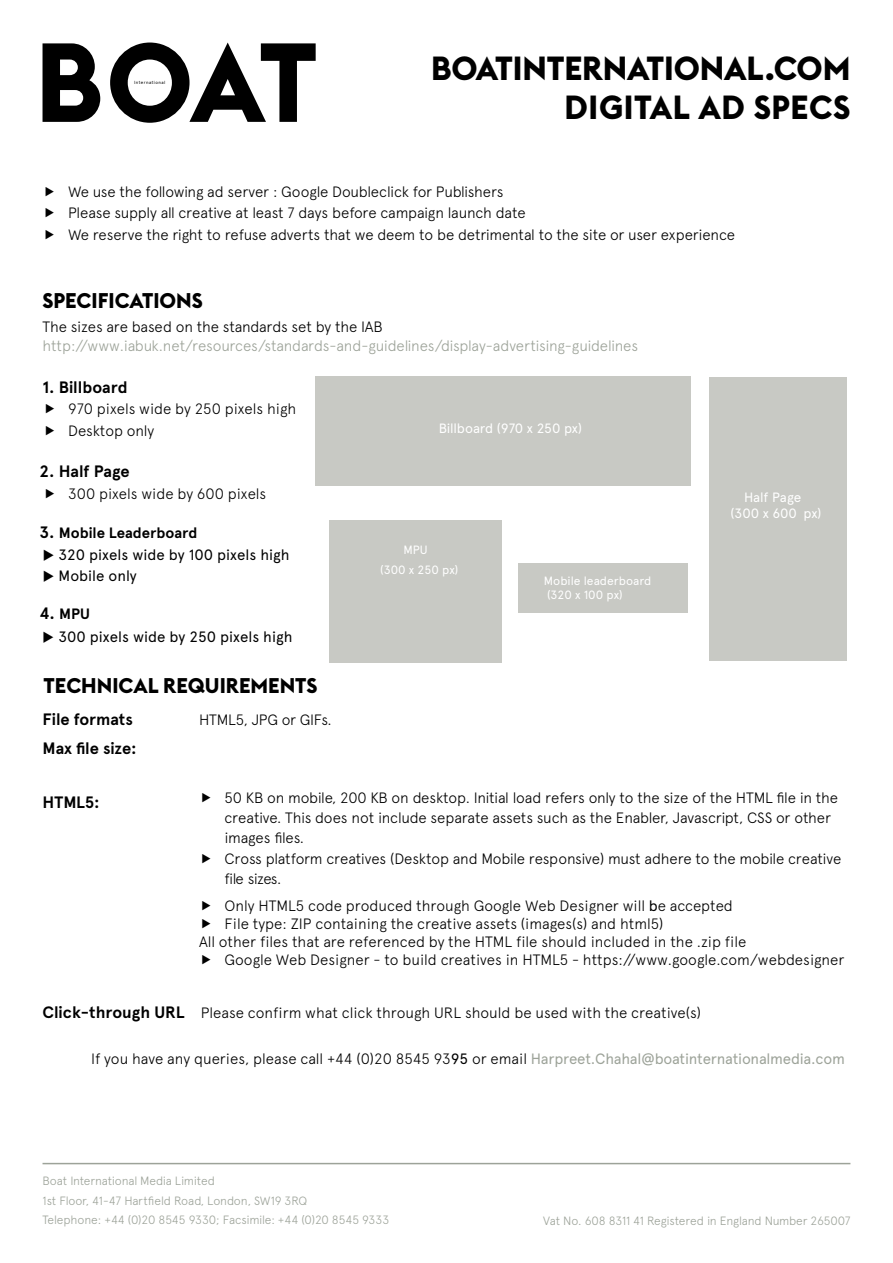
<style>
.page{position:relative;width:893px;height:1263px;background:#fff}
.page>*{position:absolute;margin:0;border:0;box-sizing:border-box;transform-origin:0 0}
.t1{font:700 33px/39px "Euclid BP";letter-spacing:-.005em;color:#000;text-align:right}
.t2{font:700 21px "Euclid BP";color:#000}
.t3{font:700 16.5px/28.7px "Apercu";color:#000}
.t4{font:300 15px/20.2px "Apercu";letter-spacing:-.005em;color:#000}
.t5{font:300 15px "Apercu";letter-spacing:-.015em;color:#9da399}
.t6{font:15px "Apercu";color:#000}
.t7{font:700 15px "Apercu";color:#000}
.t8{font:13.5px/16.2px "Apercu";letter-spacing:-.005em;color:#fff;text-align:center}
.t9{font:300 12px/19.5px "Apercu";letter-spacing:-.015em;color:#9da399}
.t10{font:12px/14.4px "Apercu";color:#fff}
.t11{font:4.5px "Apercu";letter-spacing:.09em;color:#000}
.s1{font-size:16.5px}
.s2{font-weight:400}
.s3{font-weight:700;font-size:16.5px}
.s4{font-weight:400;color:#9da399}
</style>
<div class="page">
<svg style="left:43px;top:43px;width:273px;height:80px"></svg>
<div style="left:316px;top:376px;width:375px;height:109px;background:#c8c9c4"></div>
<div style="left:709px;top:378px;width:137px;height:283px;background:#c8c9c4"></div>
<hr style="left:43px;top:1163px;width:807px;height:1px;background:#9da399">
<div style="left:518px;top:563px;width:169px;height:50px;background:#c8c9c4"></div>
<div style="left:329px;top:521px;width:173px;height:142px;background:#c8c9c4"></div>
<p class="t11" style="left:134px;top:80px;width:33px">International</p>
<h1 class="t1" style="left:431px;top:49px;width:421px">BOATINTERNATIONAL.COM<br>DIGITAL AD SPECS</h1>
<p class="t4" style="left:68px;top:180px;width:669px;line-height:21.6px">We use the following ad server : Google Doubleclick for Publishers<br>Please supply all creative at least 7 days before campaign launch date<br>We reserve the right to refuse adverts that we deem to be detrimental to the site or user experience</p>
<h2 class="t2" style="left:43px;top:287px;width:162px">SPECIFICATIONS</h2>
<p class="t4" style="left:43px;top:316px;width:342px">The sizes are based on the standards set by the IAB</p>
<p class="t5" style="left:43px;top:337px;width:597px">http://www.iabuk.net/resources/standards-and-guidelines/display-advertising-guidelines</p>
<p class="t3" style="left:42px;top:373px;width:87px">1. Billboard</p>
<p class="t4" style="left:68px;top:398px;width:230px;line-height:21.5px">970 pixels wide by 250 pixels high<br>Desktop only</p>
<p class="t3" style="left:40px;top:457px;width:92px">2. Half Page</p>
<p class="t4" style="left:68px;top:483px;width:200px">300 pixels wide by 600 pixels</p>
<p class="t7" style="left:39px;top:523px;width:159px"><span class="s1">3.</span> Mobile Leaderboard</p>
<p class="t6" style="left:43px;top:546px;width:248px">◆ 320 pixels wide by 100 pixels high</p>
<p class="t6" style="left:43px;top:567px;width:96px">◆ Mobile only</p>
<p class="t8" style="left:439px;top:420px;width:145px">Billboard (970 x 250 px)</p>
<p class="t10" style="left:380px;top:541px;width:80px;line-height:19.2px;text-indent:23px">MPU<br>(300 x 250 px)</p>
<p class="t10" style="left:544px;top:573px;width:109px">Mobile leaderboard (320 x 100 px)</p>
<p class="t7" style="left:39px;top:605px;width:52px"><span class="s1">4.</span> MPU</p>
<p class="t6" style="left:43px;top:627px;width:251px">◆ 300 pixels wide by 250 pixels high</p>
<h2 class="t2" style="left:44px;top:672px;width:275px">TECHNICAL REQUIREMENTS</h2>
<p class="t3" style="left:43px;top:705px;width:96px">File formats<br>Max file size:</p>
<p class="t4" style="left:199px;top:709px;width:134px">HTML5, JPG or GIFs.</p>
<p class="t8" style="left:731px;top:489px;width:92px">Half Page<br>(300 x 600 px)</p>
<p class="t4" style="left:225px;top:787px;width:618px">50 KB on mobile, 200 KB on desktop. Initial load refers only to the size of the HTML file in the creative. This does not include separate assets such as the Enabler, Javascript, CSS or other images files.<br>Cross platform creatives (Desktop and Mobile responsive) must adhere to the mobile creative file sizes.</p>
<p class="t4" style="left:225px;top:896px;width:510px">Only HTML5 code produced through Google Web Designer will <span class="s2">b</span>e accepted</p>
<p class="t4" style="left:225px;top:914px;width:440px">File type: ZIP containing the creative assets (images(s) and html5)</p>
<p class="t4" style="left:199px;top:931px;width:549px">All other files that are referenced by the HTML file should included in the .zip file</p>
<p class="t4" style="left:225px;top:950px;width:621px">Google Web Designer - to build creatives in HTML5 - https://www.google.com/webdesigner</p>
<p class="t4" style="left:43px;top:1002px;width:660px"><span class="s3">Click-through URL</span> Please confirm what click through URL should be used with the creative(s)</p>
<p class="t4" style="left:91px;top:1049px;width:755px">If you have any queries, please call +44 (0)20 8545 93<span class="s2">95</span> or email <span class="s4">Harpreet.Chahal@boatinternationalmedia.com</span></p>
<p class="t3" style="left:43px;top:788px;width:59px">HTML5:</p>
<p class="t9" style="left:43px;top:1171px;width:348px">Boat International Media Limited<br>1st Floor, 41-47 Hartfield Road, London, SW19 3RQ<br>Telephone: +44 (0)20 8545 9330; Facsimile: +44 (0)20 8545 9333</p>
<p class="t9" style="left:543px;top:1211px;width:309px">Vat No. 608 8311 41 Registered in England Number 265007</p>
</div>
